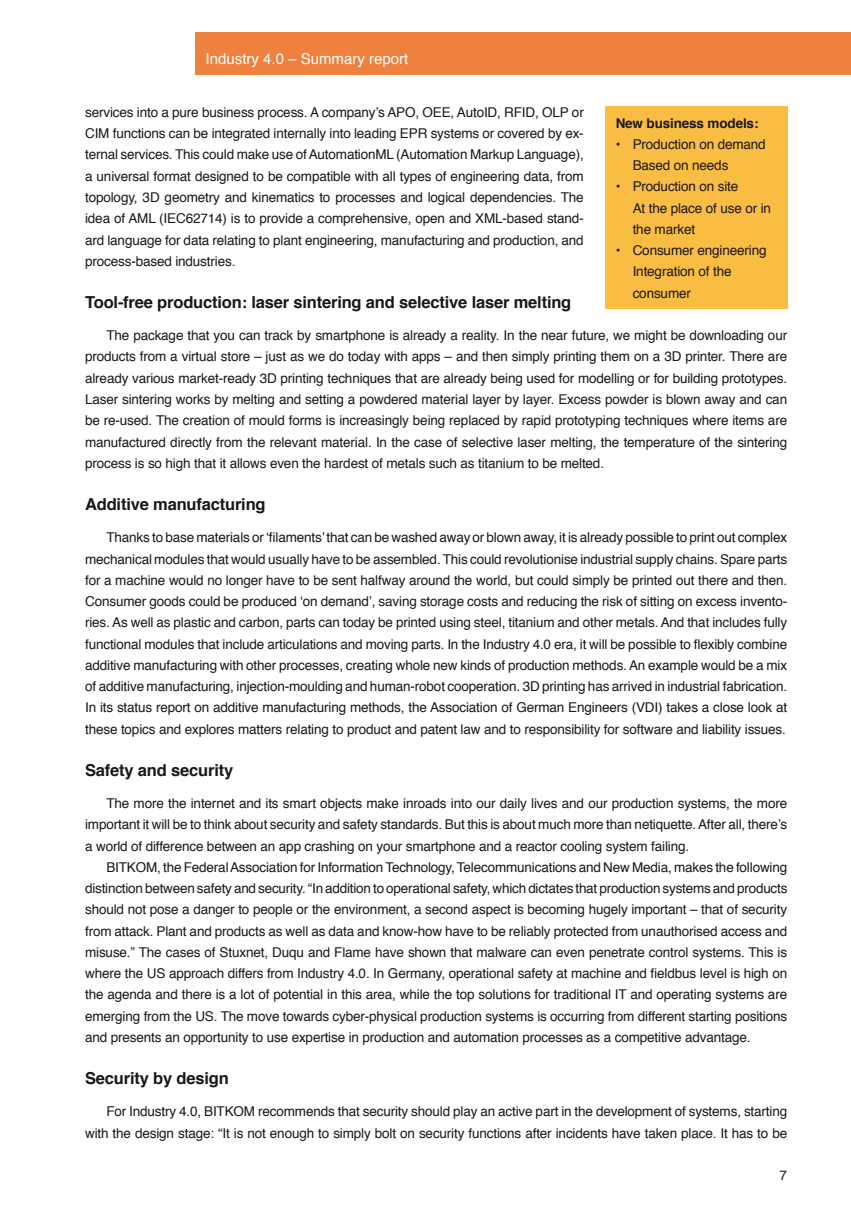
<style>
.page{position:relative;width:851px;height:1212px;background:#fff}
.page>*{position:absolute;margin:0;border:0;box-sizing:border-box;transform-origin:0 0}
.t1{font:700 16.5px "Helvetica";letter-spacing:-.01em;color:#1a171c}
.t2{font:15px "Helvetica";color:#fff}
.t3{font:13.5px/21.3px "Helvetica";letter-spacing:-.01em;color:#1a171c;text-align:justify}
.t4{font:700 13.5px "Helvetica";letter-spacing:-.01em;color:#1a171c}
</style>
<div class="page">
<div style="left:195px;top:32px;width:655px;height:42px;background:#ee813d"></div>
<div style="left:605px;top:106px;width:182px;height:202px;background:#fabd43"></div>
<p class="t2" style="left:206px;top:47px;width:204px">Industry 4.0 – Summary report</p>
<p class="t3" style="left:85px;top:102px;width:500px">services into a pure business process. A company’s APO, OEE, AutoID, RFID, OLP or CIM functions can be integrated internally into leading EPR systems or covered by ex&shy;ternal services. This could make use of AutomationML (Automation Markup Language), a universal format designed to be compatible with all types of engineering data, from topology, 3D geometry and kinematics to processes and logical dependencies. The idea of AML (IEC62714) is to provide a comprehensive, open and XML-based stand&shy;ard language for data relating to plant engineering, manufacturing and production, and process-based industries.</p>
<p class="t1" style="left:85px;top:289px;width:487px">Tool-free production: laser sintering and selective laser melting</p>
<p class="t3" style="left:85px;top:325px;width:703px;text-indent:21px">The package that you can track by smartphone is already a reality. In the near future, we might be downloading our products from a virtual store – just as we do today with apps – and then simply printing them on a 3D printer. There are already various market-ready 3D printing techniques that are already being used for modelling or for building prototypes.<br>Laser sintering works by melting and setting a powdered material layer by layer. Excess powder is blown away and can be re-used. The creation of mould forms is increasingly being replaced by rapid prototyping techniques where items are manufactured directly from the relevant material. In the case of selective laser melting, the temperature of the sintering process is so high that it allows even the hardest of metals such as titanium to be melted.</p>
<p class="t1" style="left:85px;top:491px;width:182px">Additive manufacturing</p>
<p class="t3" style="left:85px;top:527px;width:703px;text-indent:21px">Thanks to base materials or ‘filaments’ that can be washed away or blown away, it is already possible to print out complex mechanical modules that would usually have to be assembled. This could revolutionise industrial supply chains. Spare parts for a machine would no longer have to be sent halfway around the world, but could simply be printed out there and then.<br>Consumer goods could be produced ‘on demand’, saving storage costs and reducing the risk of sitting on excess invento&shy;ries. As well as plastic and carbon, parts can today be printed using steel, titanium and other metals. And that includes fully functional modules that include articulations and moving parts. In the Industry 4.0 era, it will be possible to flexibly combine additive manufacturing with other processes, creating whole new kinds of production methods. An example would be a mix of additive manufacturing, injection-moulding and human-robot cooperation. 3D printing has arrived in industrial fabrication.<br>In its status report on additive manufacturing methods, the Association of German Engineers (VDI) takes a close look at these topics and explores matters relating to product and patent law and to responsibility for software and liability issues.</p>
<p class="t1" style="left:85px;top:757px;width:150px">Safety and security</p>
<p class="t3" style="left:85px;top:793px;width:703px;text-indent:21px">The more the internet and its smart objects make inroads into our daily lives and our production systems, the more important it will be to think about security and safety standards. But this is about much more than netiquette. After all, there’s a world of difference between an app crashing on your smartphone and a reactor cooling system failing.</p>
<p class="t3" style="left:85px;top:857px;width:703px;text-indent:21px">BITKOM, the Federal Association for Information Technology, Telecommunications and New Media, makes the following distinction between safety and security. “In addition to operational safety, which dictates that production systems and products should not pose a danger to people or the environment, a second aspect is becoming hugely important – that of security from attack. Plant and products as well as data and know-how have to be reliably protected from unauthorised access and misuse.” The cases of Stuxnet, Duqu and Flame have shown that malware can even penetrate control systems. This is where the US approach differs from Industry 4.0. In Germany, operational safety at machine and fieldbus level is high on the agenda and there is a lot of potential in this area, while the top solutions for traditional IT and operating systems are emerging from the US. The move towards cyber-physical production systems is occurring from different starting positions and presents an opportunity to use expertise in production and automation processes as a competitive advantage.</p>
<p class="t1" style="left:85px;top:1065px;width:145px">Security by design</p>
<p class="t3" style="left:85px;top:1101px;width:703px;text-align:right">For Industry 4.0, BITKOM recommends that security should play an active part in the development of systems, starting with the design stage: “It is not enough to simply bolt on security functions after incidents have taken place. It has to be</p>
<p class="t4" style="left:615px;top:112px;width:144px">New business models:</p>
<p class="t3" style="left:632px;top:134px;width:135px;text-indent:-17px">• Production on demand<br>Based on needs</p>
<p class="t3" style="left:632px;top:176px;width:140px;text-align:left;text-indent:-17px">• Production on site<br>At the place of use or in the market</p>
<p class="t3" style="left:632px;top:240px;width:135px;text-align:left;text-indent:-17px">• Consumer engineering<br>Integration of the consumer</p>
<p class="t3" style="left:779px;top:1165px;width:9px">7</p>
</div>
